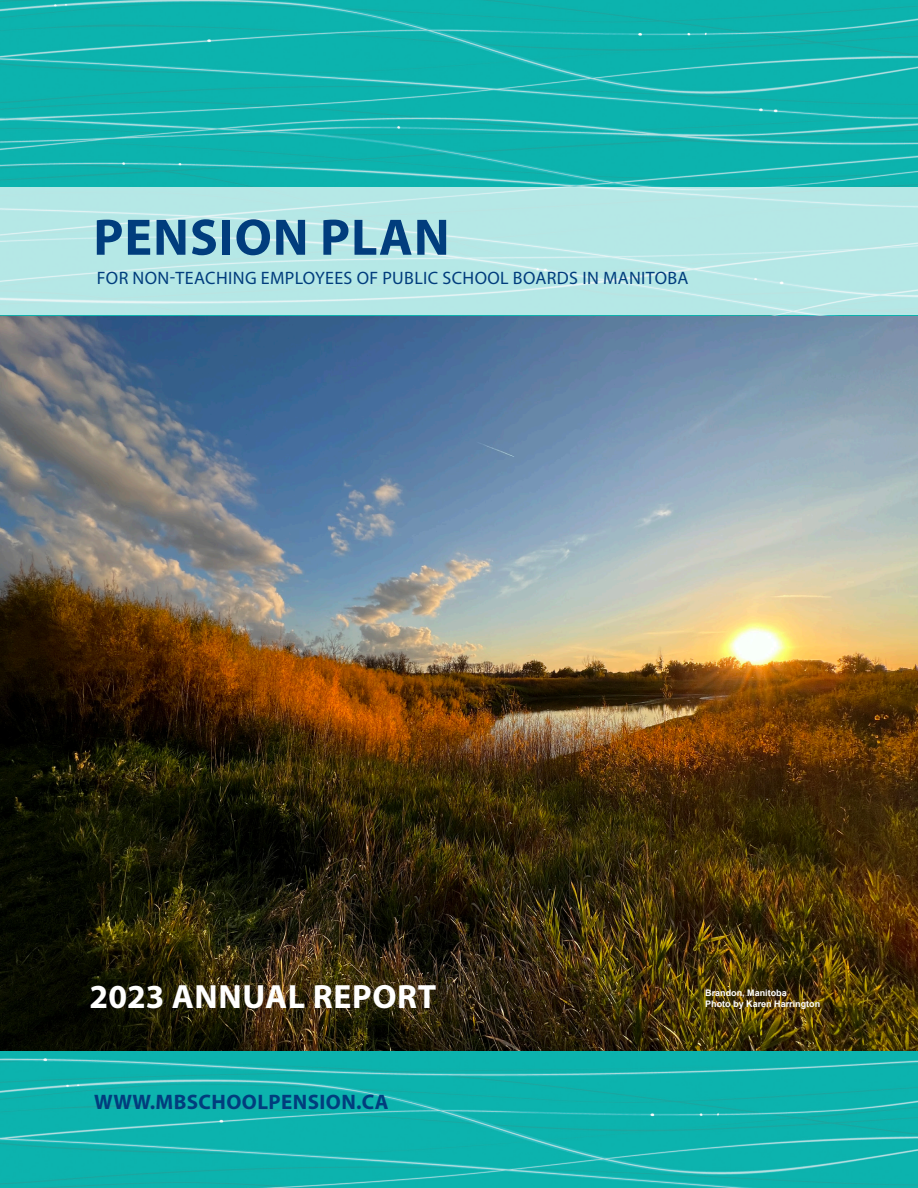
<style>
.page{position:relative;width:918px;height:1188px;background:#fff}
.page>*{position:absolute;margin:0;border:0;box-sizing:border-box;transform-origin:0 0}
.t1{font:700 51.75px "Myriad Pro";letter-spacing:.02em;color:#013d7d}
.t2{font:700 33.75px "Myriad Pro";letter-spacing:.02em;color:#fff}
.t3{font:700 21px "Myriad Pro";letter-spacing:.02em;color:#013d7d}
.t4{font:18px "Myriad Pro";letter-spacing:.02em;color:#013d7d}
.t5{font:700 9px "Arial";color:#fff}
</style>
<div class="page">
<img style="left:0;top:315px;width:918px;height:873px">
<img style="left:0;top:0;width:918px;height:188px">
<svg style="left:0;top:188px;width:918px;height:127px;background:#b7e8e6"></svg>
<p class="t1" style="left:93px;top:204px;width:358px">PENSION PLAN</p>
<p class="t4" style="left:97px;top:267px;width:593px">FOR NON-TEACHING EMPLOYEES OF PUBLIC SCHOOL BOARDS IN MANITOBA</p>
<p class="t2" style="left:90px;top:975px;width:348px">2023 ANNUAL REPORT</p>
<p class="t3" style="left:94px;top:1088px;width:296px">WWW.MBSCHOOLPENSION.CA</p>
<p class="t5" style="left:705px;top:987px;width:83px">Brandon, Manitoba</p>
<p class="t5" style="left:705px;top:998px;width:117px">Photo by Karen Harrington</p>
</div>
